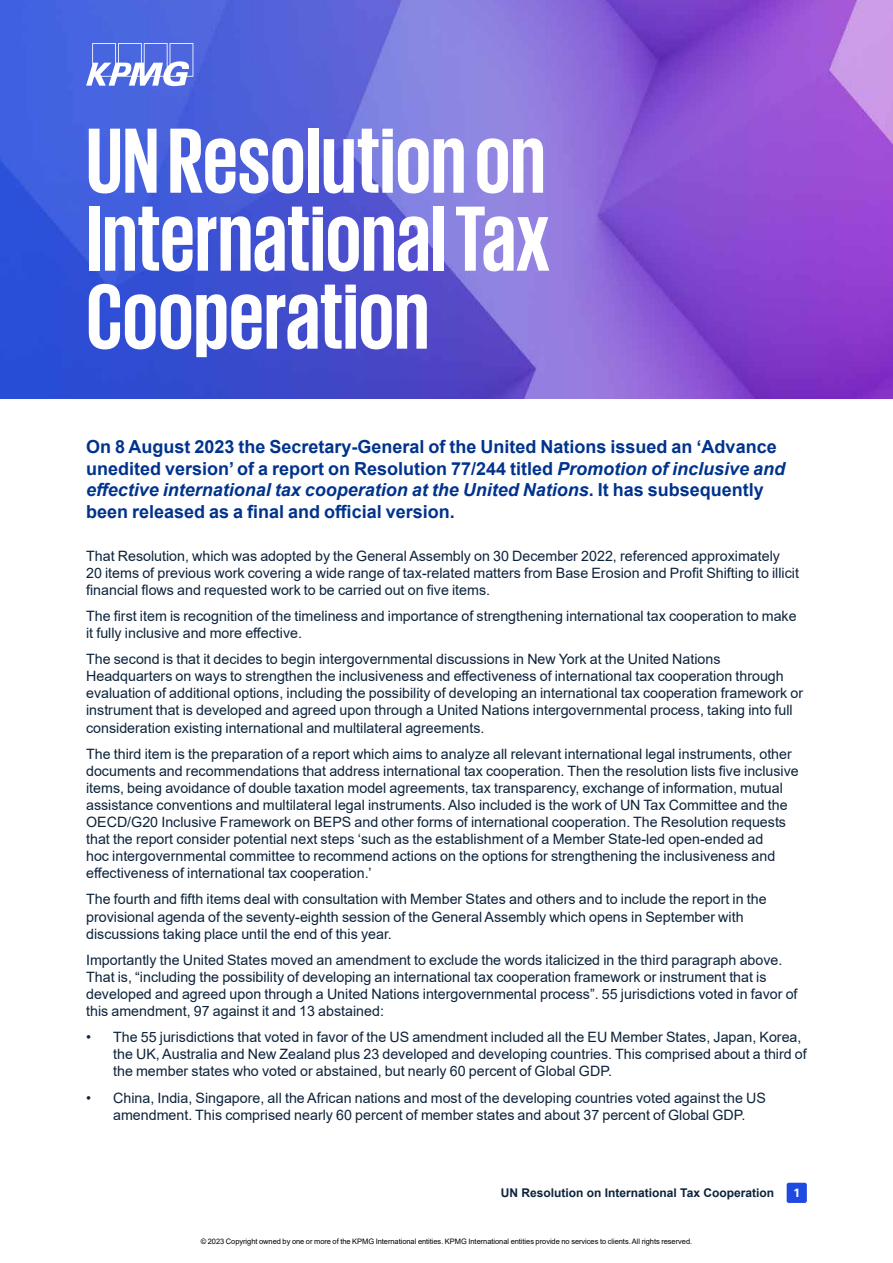
<style>
.page{position:relative;width:893px;height:1263px;background:#fff}
.page>*{position:absolute;margin:0;border:0;box-sizing:border-box;transform-origin:0 0}
.t1{font:700 94.5px/78px "KPMG";color:#fff;text-align:justify}
.t2{font:700 18px/21.6px "Arial";color:#00338d}
.t3{font:14.25px/17.1px "Arial";color:#0c233c}
.t4{font:700 12px "Arial";color:#0c233c}
.t5{font:700 12px "Univers LT Std";color:#fff}
.t6{font:7.5px "Arial";letter-spacing:-.005em;color:#000}
.s1{font-style:italic}
</style>
<div class="page">
<div style="left:787px;top:1183px;width:20px;height:20px;background:#1e49e2;border-radius:2px"></div>
<img style="left:0;top:0;width:893px;height:398px">
<svg style="left:86px;top:43px;width:107px;height:43px"></svg>
<h1 class="t1" style="left:86px;top:119px;width:465px">UN Resolution on International Tax Cooperation</h1>
<p class="t2" style="left:86px;top:436px;width:701px">On 8 August 2023 the Secretary-General of the United Nations issued an ‘Advance unedited version’ of a report on Resolution 77/244 titled <span class="s1">Promotion of inclusive and effective international tax cooperation at the United Nations</span>. It has subsequently been released as a final and official version.</p>
<p class="t3" style="left:86px;top:547px;width:714px">That Resolution, which was adopted by the General Assembly on 30 December 2022, referenced approximately<br>20 items of previous work covering a wide range of tax-related matters from Base Erosion and Profit Shifting to illicit financial flows and requested work to be carried out on five items.</p>
<p class="t3" style="left:86px;top:607px;width:712px">The first item is recognition of the timeliness and importance of strengthening international tax cooperation to make it fully inclusive and more effective.</p>
<p class="t3" style="left:86px;top:650px;width:718px">The second is that it decides to begin intergovernmental discussions in New York at the United Nations Headquarters on ways to strengthen the inclusiveness and effectiveness of international tax cooperation through evaluation of additional options, including the possibility of developing an international tax cooperation framework or instrument that is developed and agreed upon through a United Nations intergovernmental process, taking into full consideration existing international and multilateral agreements.</p>
<p class="t3" style="left:86px;top:745px;width:714px">The third item is the preparation of a report which aims to analyze all relevant international legal instruments, other documents and recommendations that address international tax cooperation. Then the resolution lists five inclusive items, being avoidance of double taxation model agreements, tax transparency, exchange of information, mutual assistance conventions and multilateral legal instruments. Also included is the work of UN Tax Committee and the OECD/G20 Inclusive Framework on BEPS and other forms of international cooperation. The Resolution requests that the report consider potential next steps ‘such as the establishment of a Member State-led open-ended ad<br>hoc intergovernmental committee to recommend actions on the options for strengthening the inclusiveness and effectiveness of international tax cooperation.’</p>
<p class="t3" style="left:86px;top:891px;width:682px">The fourth and fifth items deal with consultation with Member States and others and to include the report in the provisional agenda of the seventy-eighth session of the General Assembly which opens in September with discussions taking place until the end of this year.</p>
<p class="t3" style="left:86px;top:951px;width:713px">Importantly the United States moved an amendment to exclude the words italicized in the third paragraph above.<br>That is, “including the possibility of developing an international tax cooperation framework or instrument that is developed and agreed upon through a United Nations intergovernmental process”. 55 jurisdictions voted in favor of this amendment, 97 against it and 13 abstained:</p>
<p class="t3" style="left:113px;top:1028px;width:695px;text-indent:-27px">• The 55 jurisdictions that voted in favor of the US amendment included all the EU Member States, Japan, Korea, the UK, Australia and New Zealand plus 23 developed and developing countries. This comprised about a third of the member states who voted or abstained, but nearly 60 percent of Global GDP.</p>
<p class="t3" style="left:86px;top:1089px;width:681px;text-align:center">• China, India, Singapore, all the African nations and most of the developing countries voted against the US amendment. This comprised nearly 60 percent of member states and about 37 percent of Global GDP.</p>
<p class="t4" style="left:501px;top:1184px;width:275px">UN Resolution on International Tax Cooperation</p>
<p class="t5" style="left:793px;top:1186px;width:8px">1</p>
<p class="t6" style="left:201px;top:1236px;width:493px">© 2023 Copyright owned by one or more of the KPMG International entities. KPMG International entities provide no services to clients. All rights reserved.</p>
</div>
